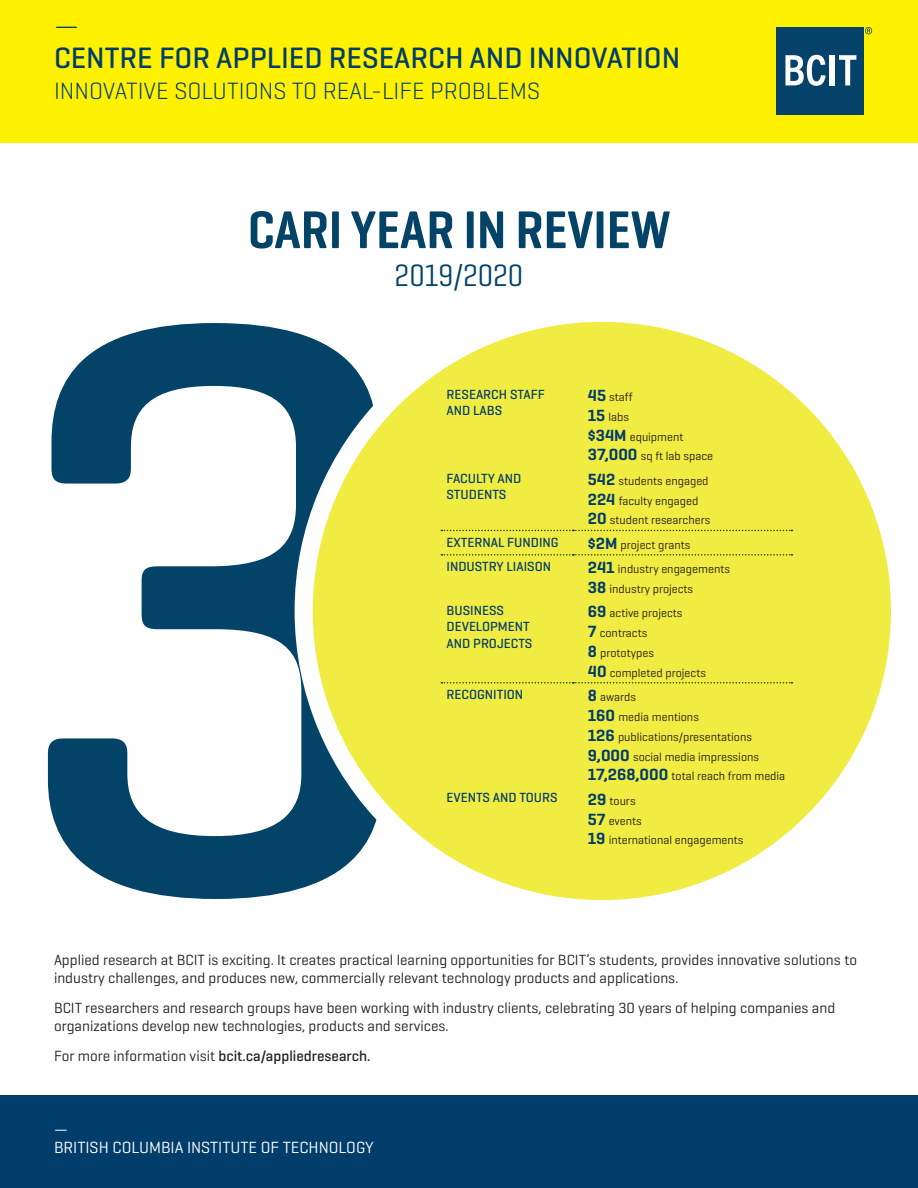
<style>
.page{position:relative;width:918px;height:1188px;background:#fff}
.page>*{position:absolute;margin:0;border:0;box-sizing:border-box;transform-origin:0 0}
.t1{font:600 54px "Geogrotesque Cond";color:#044368}
.t2{font:31.5px "Geogrotesque Cond";color:#044368}
.t3{font:500 30px "Geogrotesque";color:#003d6a}
.t4{font:300 30px "Geogrotesque";color:#003d6a}
.t5{font:300 24px "Geogrotesque";color:#003d6a}
.t6{font:16.5px/17.5px "Geogrotesque";color:#fff}
.t7{font:15px/18px "Geogrotesque";color:#231f20}
.t8{font:500 15px "Geogrotesque";color:#231f20}
.t9{font:500 13.5px/16.2px "Geogrotesque";color:#003d6a}
.t10{font:12px/19.8px "Geogrotesque";color:#231f20}
.s1{font-weight:600;font-size:16.5px;color:#003d6a}
.s2{font-weight:400}
</style>
<div class="page">
<div style="left:0;top:1095px;width:918px;height:93px;background:#003d6a"></div>
<div style="left:0;top:0;width:918px;height:143px;background:#fff101"></div>
<svg style="left:48px;top:323px;width:247px;height:576px"></svg>
<svg style="left:295px;top:321px;width:596px;height:580px;fill:#f1ec41"></svg>
<div style="left:777px;top:27px;width:87px;height:88px;background:#05426a"></div>
<svg style="left:785px;top:55px;width:41px;height:31px"></svg>
<div style="left:830px;top:55px;width:5px;height:30px;background:#fff"></div>
<svg style="left:839px;top:55px;width:17px;height:30px"></svg>
<svg style="left:865px;top:27px;width:7px;height:7px"></svg>
<svg style="left:441px;top:530px;width:351px;height:1px"></svg>
<svg style="left:441px;top:554px;width:351px;height:2px"></svg>
<svg style="left:441px;top:682px;width:351px;height:2px"></svg>
<h3 class="t4" style="left:54px;top:7px;width:26px">—</h3>
<h3 class="t3" style="left:54px;top:39px;width:628px">CENTRE FOR APPLIED RESEARCH AND INNOVATION</h3>
<h3 class="t5" style="left:54px;top:76px;width:488px">INNOVATIVE SOLUTIONS TO REAL-LIFE PROBLEMS</h3>
<h1 class="t1" style="left:248px;top:196px;width:424px">CARI YEAR IN REVIEW</h1>
<h2 class="t2" style="left:395px;top:256px;width:130px">2019/2020</h2>
<p class="t9" style="left:447px;top:386px;width:100px">RESEARCH STAFF<br>AND LABS</p>
<p class="t10" style="left:588px;top:387px;width:127px"><span class="s1">45</span> staff<br><span class="s1">15</span> labs<br><span class="s1">$34M</span> equipment<br><span class="s1">37,000</span> sq ft lab space</p>
<p class="t9" style="left:447px;top:470px;width:76px">FACULTY AND<br>STUDENTS</p>
<p class="t10" style="left:588px;top:470px;width:124px"><span class="s1">542</span> students engaged<br><span class="s1">224</span> faculty engaged<br><span class="s1">20</span> student researchers</p>
<p class="t9" style="left:447px;top:534px;width:114px">EXTERNAL FUNDING</p>
<p class="t10" style="left:588px;top:534px;width:104px"><span class="s1">$2M</span> project grants</p>
<p class="t9" style="left:447px;top:558px;width:106px">INDUSTRY LIAISON</p>
<p class="t10" style="left:588px;top:559px;width:144px"><span class="s1">241</span> industry engagements<br><span class="s1">38</span> industry projects</p>
<p class="t9" style="left:447px;top:602px;width:87px">BUSINESS<br>DEVELOPMENT<br>AND PROJECTS</p>
<p class="t10" style="left:588px;top:603px;width:120px"><span class="s1">69</span> active projects<br><span class="s1">7</span> contracts<br><span class="s1">8</span> prototypes<br><span class="s1">40</span> completed projects</p>
<p class="t9" style="left:447px;top:686px;width:78px">RECOGNITION</p>
<p class="t10" style="left:588px;top:687px;width:199px"><span class="s1">8</span> awards<br><span class="s1">160</span> media mentions<br><span class="s1">126</span> publications/presentations<br><span class="s1">9,000</span> social media impressions<br><span class="s1">17,268,000</span> total reach from media</p>
<p class="t9" style="left:447px;top:789px;width:113px">EVENTS AND TOURS</p>
<p class="t10" style="left:588px;top:790px;width:157px"><span class="s1">29</span> tours<br><span class="s1">57</span> events<br><span class="s1">19</span> international engagements</p>
<p class="t7" style="left:54px;top:951px;width:805px">Applied research at BCIT is exciting. It creates practical learning opportunities for BCIT’s students, provides innovative solutions to industry challenges, and produces new, commercially relevant technology products and applications.</p>
<p class="t7" style="left:54px;top:999px;width:783px">BCIT researchers and research groups have been working with industry clients, celebrating 30 years of helping companies and organizations develop new technologies, products and services.</p>
<p class="t8" style="left:54px;top:1047px;width:318px"><span class="s2">For more information visit</span> bcit.ca/appliedresearch.</p>
<p class="t6" style="left:54px;top:1120px;width:321px">—<br>BRITISH COLUMBIA INSTITUTE OF TECHNOLOGY</p>
</div>
